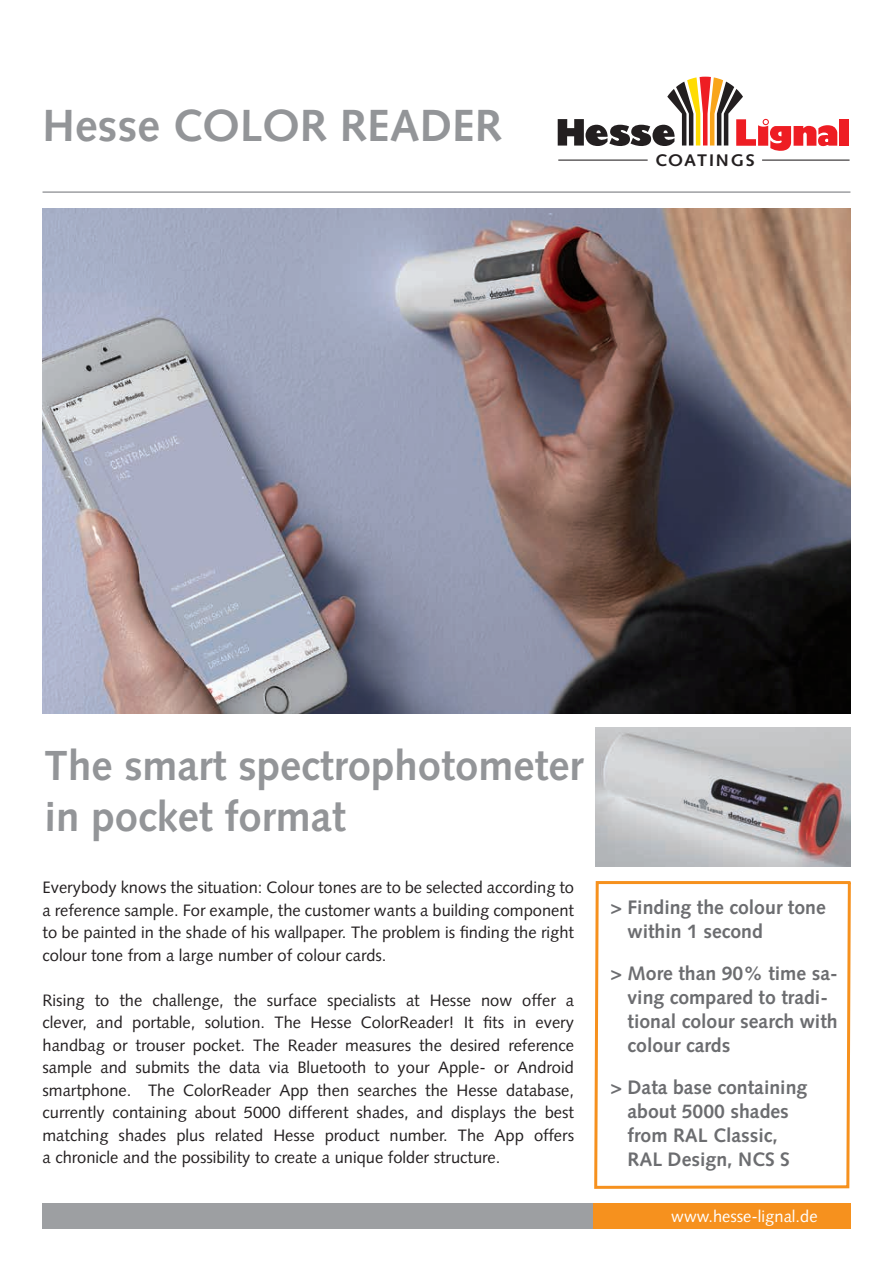
<style>
.page{position:relative;width:893px;height:1263px;background:#fff}
.page>*{position:absolute;margin:0;border:0;box-sizing:border-box;transform-origin:0 0}
.t1{font:700 45px "Syntax";color:#939598}
.t2{font:700 42px/51px "Syntax";color:#939598}
.t3{font:700 19.5px/24px "Syntax";color:#6c6d70}
.t4{font:700 16.8px "Syntax";letter-spacing:.1em;color:#231f20;scale:1.07 1}
.t5{font:16.5px/22.5px "Syntax";color:#231f20;text-align:justify}
.t6{font:16.5px "Syntax";color:#fff}
</style>
<div class="page">
<img style="left:43px;top:208px;width:807px;height:505px">
<svg style="left:594px;top:881px;width:257px;height:308px"></svg>
<div style="left:43px;top:1203px;width:807px;height:26px;background:#9d9fa2"></div>
<div style="left:592px;top:1203px;width:258px;height:26px;background:#f6911e"></div>
<hr style="left:43px;top:191px;width:807px;height:2px;background:#9d9fa2">
<hr style="left:558px;top:160px;width:90px;height:1px;background:#231f20">
<hr style="left:762px;top:160px;width:87px;height:1px;background:#231f20">
<div style="left:839px;top:119px;width:10px;height:27px;background:#ee1d23"></div>
<svg style="left:558px;top:77px;width:279px;height:74px"></svg>
<img style="left:595px;top:727px;width:256px;height:139px">
<h1 class="t1" style="left:43px;top:100px;width:461px">Hesse COLOR READER</h1>
<p class="t4" style="left:655px;top:150px;width:95px">COATINGS</p>
<h2 class="t2" style="left:45px;top:740px;width:540px">The smart spectrophotometer in pocket format</h2>
<p class="t5" style="left:43px;top:876px;width:533px">Everybody knows the situation: Colour tones are to be selected according to a reference sample. For example, the customer wants a building component to be painted in the shade of his wallpaper. The problem is finding the right colour tone from a large number of colour cards.</p>
<p class="t5" style="left:43px;top:989px;width:533px">Rising to the challenge, the surface specialists at Hesse now offer a clever, and portable, solution. The Hesse ColorReader! It fits in every handbag or trouser pocket. The Reader measures the desired reference sample and submits the data via Bluetooth to your Apple- or Android smartphone. The ColorReader App then searches the Hesse database, currently containing about 5000 different shades, and displays the best matching shades plus related Hesse product number. The App offers a chronicle and the possibility to create a unique folder structure.</p>
<p class="t3" style="left:627px;top:895px;width:200px;text-indent:-17px">&gt; Finding the colour tone within 1 second</p>
<p class="t3" style="left:627px;top:961px;width:212px;text-indent:-17px">&gt; More than 90% time sa&shy;ving compared to tradi&shy;tional colour search with colour cards</p>
<p class="t3" style="left:627px;top:1075px;width:181px;text-indent:-17px">&gt; Data base containing about 5000 shades from RAL Classic,<br>RAL Design, NCS S</p>
<p class="t6" style="left:671px;top:1207px;width:148px">www.hesse-lignal.de</p>
</div>
